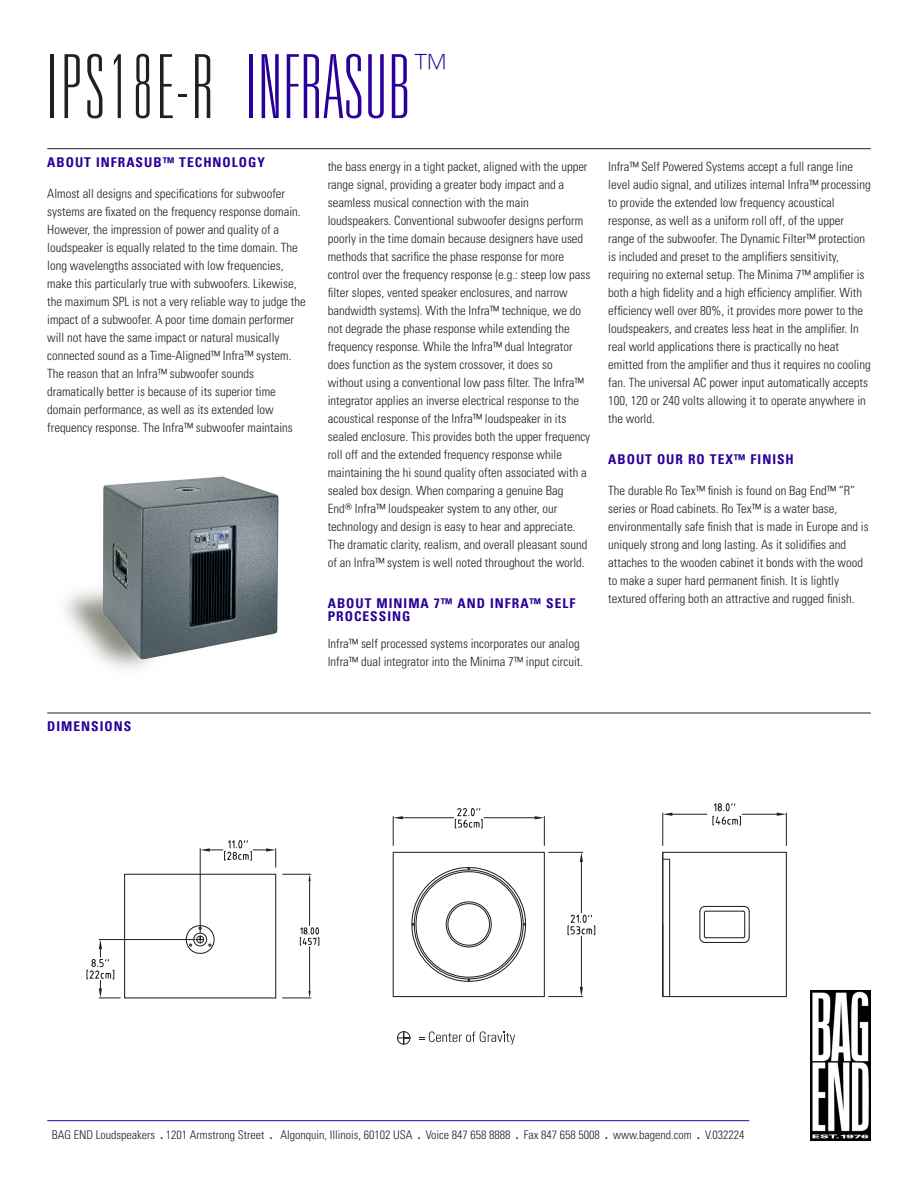
<style>
.page{position:relative;width:918px;height:1188px;background:#fff}
.page>*{position:absolute;margin:0;border:0;box-sizing:border-box;transform-origin:0 0}
.Product_Header{font:100 ultra-condensed 88.5px "Univers LT Std";letter-spacing:.025em;color:#231f20}
.Product_Header-2{font:100 ultra-condensed 37.5px "Univers LT Std";color:#290098}
.General_Header_No_Ru{font:13.5px/13.5px "Univers Com 67 Bold Cond";letter-spacing:.075em;color:#290098}
.Main_Header_Divider{font:13.5px "Univers Com 67 Bold Cond";letter-spacing:.075em;color:#290098}
.Description_Body_Tex{font:300 condensed 12.75px/18px "Univers LT Std";color:#231f20}
.t1{font:300 condensed 12px "Univers LT Std";color:#231f20}
.s1{color:#290098}
.s2{font-family:"Univers Com 67 Bold Cond";font-weight:400;font-stretch:normal}
</style>
<div class="page">
<hr style="left:47px;top:1120px;width:702px;height:1px;background:#290098">
<img style="left:811px;top:991px;width:60px;height:150px">
<hr style="left:47px;top:148px;width:824px;height:1px;background:#231f20">
<img style="left:65px;top:476px;width:214px;height:193px">
<div style="left:662px;top:852px;width:125px;height:145px;border:1px solid #231f20"></div>
<svg style="left:662px;top:859px;width:8px;height:137px"></svg>
<div style="left:393px;top:852px;width:152px;height:145px;border:1px solid #231f20"></div>
<hr style="left:549px;top:852px;width:34px;height:1px;background:#231f20">
<hr style="left:549px;top:996px;width:34px;height:1px;background:#231f20">
<hr style="left:581px;top:862px;width:1px;height:51px;background:#231f20">
<hr style="left:581px;top:936px;width:1px;height:51px;background:#231f20">
<svg style="left:580px;top:852px;width:3px;height:10px"></svg>
<svg style="left:580px;top:987px;width:3px;height:10px"></svg>
<svg style="left:568px;top:914px;width:27px;height:21px"></svg>
<svg style="left:411px;top:867px;width:116px;height:115px"></svg>
<hr style="left:663px;top:813px;width:1px;height:32px;background:#231f20">
<hr style="left:786px;top:813px;width:1px;height:32px;background:#231f20">
<hr style="left:672px;top:814px;width:35px;height:1px;background:#231f20">
<hr style="left:742px;top:814px;width:35px;height:1px;background:#231f20">
<svg style="left:663px;top:813px;width:9px;height:3px"></svg>
<svg style="left:777px;top:813px;width:9px;height:3px"></svg>
<svg style="left:713px;top:803px;width:28px;height:22px"></svg>
<hr style="left:663px;top:852px;width:1px;height:145px;background:#231f20">
<hr style="left:403px;top:817px;width:51px;height:1px;background:#231f20">
<hr style="left:484px;top:817px;width:51px;height:1px;background:#231f20">
<svg style="left:393px;top:816px;width:10px;height:29px"></svg>
<svg style="left:535px;top:816px;width:10px;height:29px"></svg>
<svg style="left:455px;top:808px;width:27px;height:20px"></svg>
<svg style="left:699px;top:905px;width:51px;height:38px"></svg>
<svg style="left:87px;top:873px;width:190px;height:126px"></svg>
<hr style="left:275px;top:874px;width:1px;height:124px;background:#231f20">
<hr style="left:200px;top:849px;width:1px;height:84px;background:#231f20">
<svg style="left:200px;top:840px;width:76px;height:27px"></svg>
<hr style="left:309px;top:881px;width:1px;height:44px;background:#231f20">
<hr style="left:309px;top:947px;width:1px;height:44px;background:#231f20">
<svg style="left:283px;top:874px;width:28px;height:7px"></svg>
<svg style="left:283px;top:991px;width:28px;height:8px"></svg>
<svg style="left:300px;top:927px;width:19px;height:18px"></svg>
<svg style="left:397px;top:1031px;width:14px;height:14px"></svg>
<svg style="left:419px;top:1031px;width:96px;height:14px"></svg>
<hr style="left:47px;top:713px;width:824px;height:1px;background:#231f20">
<p class="Product_Header" style="left:47px;top:42px;width:364px">IPS18E-R <span class="s1">INFRASUB</span></p>
<p class="Product_Header-2" style="left:412px;top:48px;width:39px">™</p>
<p class="General_Header_No_Ru" style="left:47px;top:156px;width:219px">ABOUT INFRASUB™ TECHNOLOGY</p>
<p class="Description_Body_Tex" style="left:47px;top:185px;width:260px">Almost all designs and specifications for subwoofer systems are fixated on the frequency response domain.<br>However, the impression of power and quality of a loudspeaker is equally related to the time domain. The long wavelengths associated with low frequencies, make this particularly true with subwoofers. Likewise, the maximum SPL is not a very reliable way to judge the impact of a subwoofer. A poor time domain performer will not have the same impact or natural musically connected sound as a Time-Aligned™ Infra™ system.<br>The reason that an Infra™ subwoofer sounds dramatically better is because of its superior time domain performance, as well as its extended low frequency response. The Infra™ subwoofer maintains</p>
<p class="Description_Body_Tex" style="left:328px;top:158px;width:264px">the bass energy in a tight packet, aligned with the upper range signal, providing a greater body impact and a seamless musical connection with the main loudspeakers. Conventional subwoofer designs perform poorly in the time domain because designers have used methods that sacrifice the phase response for more control over the frequency response (e.g.: steep low pass filter slopes, vented speaker enclosures, and narrow bandwidth systems). With the Infra™ technique, we do not degrade the phase response while extending the frequency response. While the Infra™ dual Integrator does function as the system crossover, it does so without using a conventional low pass filter. The Infra™ integrator applies an inverse electrical response to the acoustical response of the Infra™ loudspeaker in its sealed enclosure. This provides both the upper frequency roll off and the extended frequency response while maintaining the hi sound quality often associated with a sealed box design. When comparing a genuine Bag End<sup>®</sup> Infra™ loudspeaker system to any other, our technology and design is easy to hear and appreciate.<br>The dramatic clarity, realism, and overall pleasant sound of an Infra™ system is well noted throughout the world.</p>
<p class="General_Header_No_Ru" style="left:328px;top:596px;width:249px">ABOUT MINIMA 7™ AND INFRA™ SELF<br>PROCESSING</p>
<p class="Description_Body_Tex" style="left:328px;top:635px;width:257px">Infra™ self processed systems incorporates our analog<br>Infra™ dual integrator into the Minima 7™ input circuit.</p>
<p class="Description_Body_Tex" style="left:608px;top:158px;width:264px">Infra™ Self Powered Systems accept a full range line level audio signal, and utilizes internal Infra™ processing to provide the extended low frequency acoustical response, as well as a uniform roll off, of the upper range of the subwoofer. The Dynamic Filter™ protection is included and preset to the amplifiers sensitivity, requiring no external setup. The Minima 7™ amplifier is both a high fidelity and a high efficiency amplifier. With efficiency well over 80%, it provides more power to the loudspeakers, and creates less heat in the amplifier. In real world applications there is practically no heat emitted from the amplifier and thus it requires no cooling fan. The universal AC power input automatically accepts 100, 120 or 240 volts allowing it to operate anywhere in the world.</p>
<p class="General_Header_No_Ru" style="left:608px;top:452px;width:187px">ABOUT OUR RO TEX™ FINISH</p>
<p class="Description_Body_Tex" style="left:608px;top:482px;width:262px">The durable Ro Tex™ finish is found on Bag End™ “R” series or Road cabinets. Ro Tex™ is a water base, environmentally safe finish that is made in Europe and is uniquely strong and long lasting. As it solidifies and attaches to the wooden cabinet it bonds with the wood to make a super hard permanent finish. It is lightly textured offering both an attractive and rugged finish.</p>
<p class="Main_Header_Divider" style="left:47px;top:718px;width:86px">DIMENSIONS</p>
<p class="t1" style="left:52px;top:1127px;width:694px">BAG END Loudspeakers <span class="s2">.</span> 1201 Armstrong Street <span class="s2">.</span> Algonquin, Illinois, 60102 USA <span class="s2">.</span> Voice 847 658 8888 <span class="s2">.</span> Fax 847 658 5008 <span class="s2">.</span> www.bagend.com <span class="s2">.</span> V.032224</p>
</div>
